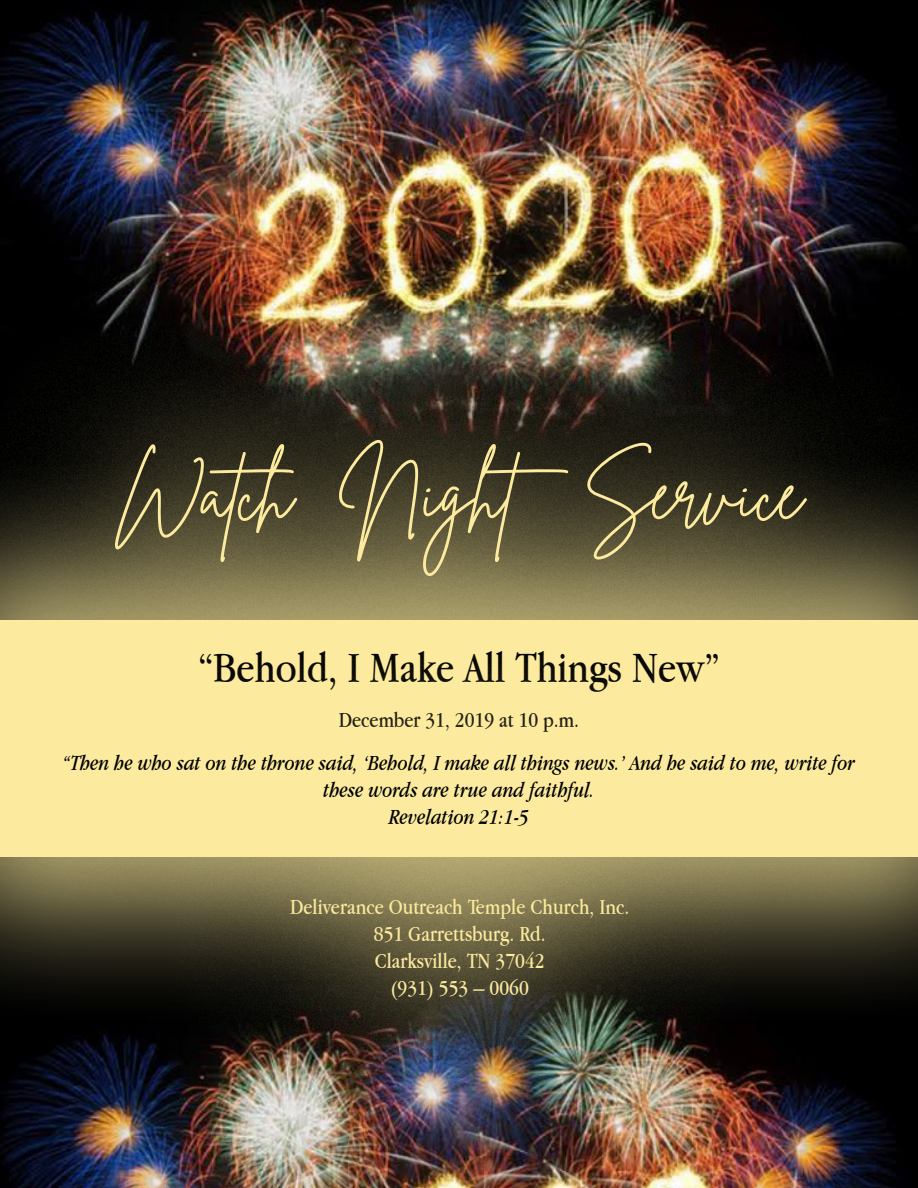
<style>
.page{position:relative;width:918px;height:1188px;background:#fff}
.page>*{position:absolute;margin:0;border:0;box-sizing:border-box;transform-origin:0 0}
.t1{font:75px "Brittany Signature";color:#fceb9e}
.t2{font:45px "Apple Garamond";color:#000}
.t3{font:italic 22.5px/27px "Apple Garamond";color:#000;text-align:center}
.t4{font:22.5px/27px "Apple Garamond";color:#fceb9e;text-align:center}
.t5{font:22.5px "Apple Garamond";color:#000}
</style>
<div class="page">
<img style="left:0;top:0;width:918px;height:292px">
<img style="left:0;top:1029px;width:918px;height:159px">
<div style="left:141px;top:747px;width:634px;height:403px;background:#fceb9e;opacity:.54"></div>
<div style="left:0;top:292px;width:918px;height:432px;background:#fceb9e;opacity:.54"></div>
<div style="left:0;top:448px;width:918px;height:581px;background:#fceb9e;opacity:.75"></div>
<div style="left:52px;top:500px;width:814px;height:340px;background:#fceb9e;opacity:.54"></div>
<div style="left:0;top:601px;width:918px;height:377px;background:#fceb9e;opacity:.54"></div>
<h1 class="t1" style="left:115px;top:445px;width:689px">Watch NightService</h1>
<h2 class="t2" style="left:198px;top:641px;width:523px">“Behold, I Make All Things New”</h2>
<p class="t5" style="left:339px;top:707px;width:242px">December 31, 2019 at 10 p.m.</p>
<p class="t3" style="left:63px;top:749px;width:794px">“Then he who sat on the throne said, ‘Behold, I make all things news.’ And he said to me, write for these words are true and faithful.<br>Revelation 21:1-5</p>
<p class="t4" style="left:290px;top:893px;width:341px">Deliverance Outreach Temple Church, Inc.<br>851 Garrettsburg. Rd.<br>Clarksville, TN 37042<br>(931) 553 – 0060</p>
</div>
